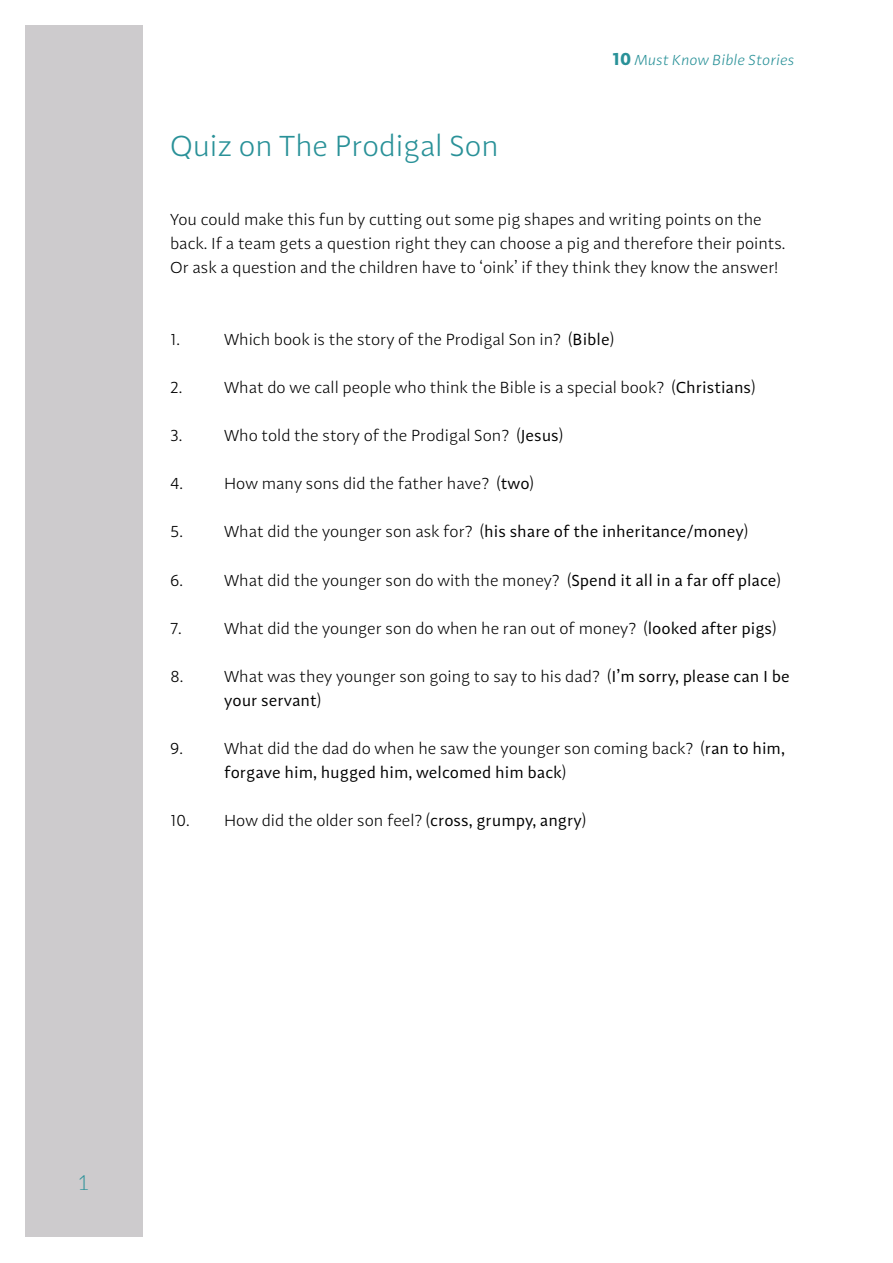
<style>
.page{position:relative;width:893px;height:1263px;background:#fff}
.page>*{position:absolute;margin:0;border:0;box-sizing:border-box;transform-origin:0 0}
.t1{font:300 30px "Adagio Sans";color:#299198}
.t2{font:300 21px "Lato";color:#299198}
.t3{font:300 16.5px/24px "Adagio Sans";color:#000}
.t4{font:16.5px "Adagio Sans";color:#000}
.t5{font:italic 300 15px "Adagio Sans";letter-spacing:.01em;color:#299198}
.s1{font-weight:700;font-style:normal;font-size:18px}
.s2{font-weight:400}
.s3{font-weight:300}
</style>
<div class="page">
<div style="left:26px;top:26px;width:117px;height:1211px;background:#cdcbcd"></div>
<h1 class="t1" style="left:170px;top:127px;width:330px">Quiz on The Prodigal Son</h1>
<p class="t5" style="left:612px;top:51px;width:185px"><span class="s1">10</span> Must Know Bible Stories</p>
<p class="t3" style="left:170px;top:208px;width:617px">You could make this fun by cutting out some pig shapes and writing points on the back. If a team gets a question right they can choose a pig and therefore their points.<br>Or ask a question and the children have to ‘oink’ if they think they know the answer!</p>
<p class="t3" style="left:170px;top:328px;width:12px">1.</p>
<p class="t3" style="left:224px;top:328px;width:391px">Which book is the story of the Prodigal Son in? (<span class="s2">Bible</span>)</p>
<p class="t3" style="left:170px;top:376px;width:14px">2.</p>
<p class="t3" style="left:224px;top:376px;width:533px">What do we call people who think the Bible is a special book? (<span class="s2">Christians</span>)</p>
<p class="t3" style="left:170px;top:424px;width:14px">3.</p>
<p class="t3" style="left:224px;top:424px;width:340px">Who told the story of the Prodigal Son? (<span class="s2">Jesus</span>)</p>
<p class="t3" style="left:170px;top:472px;width:14px">4.</p>
<p class="t3" style="left:224px;top:472px;width:311px">How many sons did the father have? (<span class="s2">two</span>)</p>
<p class="t3" style="left:170px;top:520px;width:14px">5.</p>
<p class="t4" style="left:224px;top:522px;width:525px"><span class="s3">What did the younger son ask for? (</span>his share of the inheritance/money<span class="s3">)</span></p>
<p class="t3" style="left:170px;top:568px;width:14px">6.</p>
<p class="t3" style="left:224px;top:568px;width:558px">What did the younger son do with the money? (<span class="s2">Spend it all in a far off place</span>)</p>
<p class="t3" style="left:170px;top:616px;width:13px">7.</p>
<p class="t3" style="left:224px;top:616px;width:553px">What did the younger son do when he ran out of money? (<span class="s2">looked after pigs</span>)</p>
<p class="t3" style="left:170px;top:664px;width:15px">8.</p>
<p class="t3" style="left:224px;top:664px;width:567px">What was they younger son going to say to his dad? (<span class="s2">I’m sorry, please can I be your servant</span>)</p>
<p class="t3" style="left:170px;top:736px;width:14px">9.</p>
<p class="t3" style="left:224px;top:736px;width:562px">What did the dad do when he saw the younger son coming back? (<span class="s2">ran to him, forgave him, hugged him, welcomed him back</span>)</p>
<p class="t3" style="left:170px;top:808px;width:417px">10. How did the older son feel? (<span class="s2">cross, grumpy, angry</span>)</p>
<p class="t2" style="left:77px;top:1168px;width:14px">1</p>
</div>
